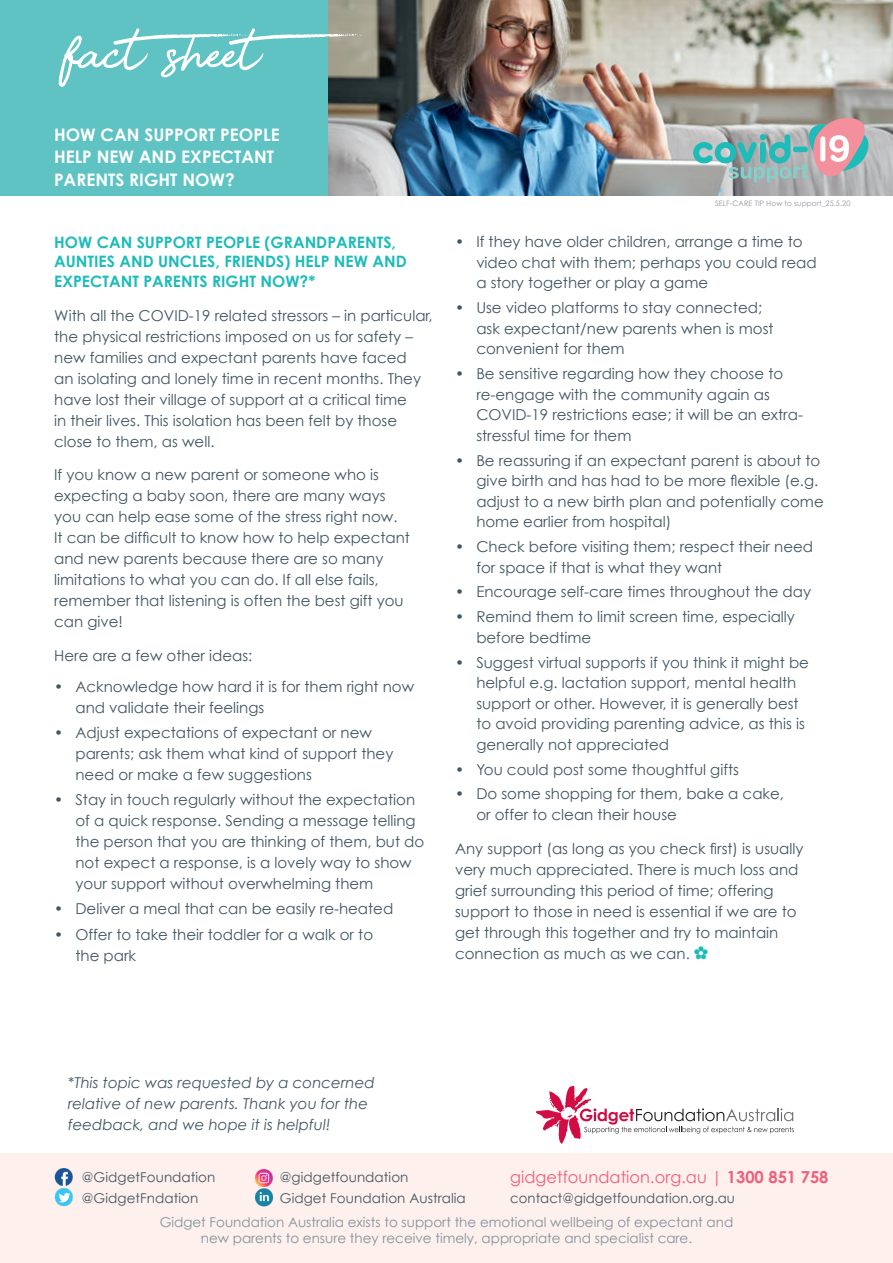
<style>
.page{position:relative;width:893px;height:1263px;background:#fff}
.page>*{position:absolute;margin:0;border:0;box-sizing:border-box;transform-origin:0 0}
._1_Bodytext{font:84px "Beauty";color:#fff}
.Heading_Main{font:700 17.25px/22.5px "Century Gothic";color:#fff}
.t1{font:16.5px "Century Gothic";letter-spacing:.005em;color:#f05e7b}
.Heading_1{font:700 15.75px/19.5px "Century Gothic";color:#1dbcb8}
.BodyText_FOSB{font:15px/21px "Century Gothic";color:#425561}
.BodyText_FOSB-2{font:italic 15px/21px "Century Gothic";color:#425561}
.t2{font:13.5px/16.5px "Century Gothic";color:#81939e;text-align:center}
._1_Bodytext-2{font:13.5px "Century Gothic";letter-spacing:.005em;color:#425561}
.BodyText_FO{font:7.5px "Century Gothic";letter-spacing:.01em;color:#939598}
.s1{font-style:normal}
.s2{font-weight:700}
</style>
<div class="page">
<img style="left:327px;top:0;width:566px;height:196px">
<div style="left:0;top:0;width:327px;height:196px;background:#5ec3c2"></div>
<div style="left:0;top:1153px;width:893px;height:110px;background:#fef0ec"></div>
<svg style="left:536px;top:1086px;width:258px;height:58px"></svg>
<img style="left:54px;top:1168px;width:19px;height:39px">
<img style="left:255px;top:1169px;width:18px;height:38px">
<svg style="left:693px;top:118px;width:175px;height:65px;background:#a4b1b1"></svg>
<p class="_1_Bodytext" style="left:65px;top:22px;width:314px">factsheet</p>
<p class="Heading_Main" style="left:54px;top:123px;width:227px">HOW CAN SUPPORT PEOPLE<br>HELP NEW AND EXPECTANT<br>PARENTS RIGHT NOW?</p>
<p class="Heading_1" style="left:54px;top:232px;width:354px">HOW CAN SUPPORT PEOPLE (GRANDPARENTS,<br>AUNTIES AND UNCLES, FRIENDS) HELP NEW AND<br>EXPECTANT PARENTS RIGHT NOW?*</p>
<p class="BodyText_FOSB" style="left:54px;top:304px;width:380px">With all the COVID-19 related stressors – in particular, the physical restrictions imposed on us for safety – new families and expectant parents have faced<br>an isolating and lonely time in recent months. They have lost their village of support at a critical time<br>in their lives. This isolation has been felt by those close to them, as well.</p>
<p class="BodyText_FOSB" style="left:54px;top:464px;width:357px">If you know a new parent or someone who is expecting a baby soon, there are many ways you can help ease some of the stress right now.<br>It can be difficult to know how to help expectant and new parents because there are so many limitations to what you can do. If all else fails, remember that listening is often the best gift you can give!</p>
<p class="BodyText_FOSB" style="left:54px;top:645px;width:200px">Here are a few other ideas:</p>
<p class="BodyText_FOSB" style="left:75px;top:675px;width:340px;text-indent:-21px">• Acknowledge how hard it is for them right now and validate their feelings</p>
<p class="BodyText_FOSB" style="left:75px;top:722px;width:319px;text-indent:-21px">• Adjust expectations of expectant or new parents; ask them what kind of support they need or make a few suggestions</p>
<p class="BodyText_FOSB" style="left:75px;top:789px;width:350px;text-indent:-21px">• Stay in touch regularly without the expectation of a quick response. Sending a message telling the person that you are thinking of them, but do not expect a response, is a lovely way to show your support without overwhelming them</p>
<p class="BodyText_FOSB" style="left:54px;top:898px;width:341px">• Deliver a meal that can be easily re-heated</p>
<p class="BodyText_FOSB" style="left:75px;top:923px;width:299px;text-indent:-21px">• Offer to take their toddler for a walk or to the park</p>
<p class="BodyText_FO" style="left:715px;top:198px;width:137px">SELF-CARE TIP How to support_25.5.20</p>
<p class="BodyText_FOSB" style="left:476px;top:231px;width:342px;line-height:20.5px;text-indent:-21px">• If they have older children, arrange a time to video chat with them; perhaps you could read a story together or play a game</p>
<p class="BodyText_FOSB" style="left:476px;top:297px;width:299px;line-height:20.5px;text-indent:-21px">• Use video platforms to stay connected; ask expectant/new parents when is most convenient for them</p>
<p class="BodyText_FOSB" style="left:476px;top:363px;width:328px;line-height:20.5px;text-indent:-21px">• Be sensitive regarding how they choose to re-engage with the community again as COVID-19 restrictions ease; it will be an extra&shy;stressful time for them</p>
<p class="BodyText_FOSB" style="left:476px;top:450px;width:349px;line-height:20.5px;text-indent:-21px">• Be reassuring if an expectant parent is about to give birth and has had to be more flexible (e.g. adjust to a new birth plan and potentially come home earlier from hospital)</p>
<p class="BodyText_FOSB" style="left:476px;top:536px;width:338px;line-height:20.5px;text-indent:-21px">• Check before visiting them; respect their need for space if that is what they want</p>
<p class="BodyText_FOSB" style="left:455px;top:581px;width:358px">• Encourage self-care times throughout the day</p>
<p class="BodyText_FOSB" style="left:476px;top:606px;width:320px;line-height:20.5px;text-indent:-21px">• Remind them to limit screen time, especially before bedtime</p>
<p class="BodyText_FOSB" style="left:476px;top:652px;width:334px;line-height:20.5px;text-indent:-21px">• Suggest virtual supports if you think it might be helpful e.g. lactation support, mental health support or other. However, it is generally best to avoid providing parenting advice, as this is generally not appreciated</p>
<p class="BodyText_FOSB" style="left:455px;top:758px;width:285px">• You could post some thoughtful gifts</p>
<p class="BodyText_FOSB" style="left:476px;top:783px;width:309px;line-height:20.5px;text-indent:-21px">• Do some shopping for them, bake a cake, or offer to clean their house</p>
<p class="BodyText_FOSB" style="left:455px;top:837px;width:350px">Any support (as long as you check first) is usually very much appreciated. There is much loss and grief surrounding this period of time; offering support to those in need is essential if we are to get through this together and try to maintain connection as much as we can.</p>
<p class="BodyText_FOSB-2" style="left:68px;top:1072px;width:308px"><span class="s1">*</span>This topic was requested by a concerned relative of new parents. Thank you for the feedback, and we hope it is helpful!</p>
<p class="t1" style="left:510px;top:1167px;width:320px">gidgetfoundation.org.au | <span class="s2">1300 851 758</span></p>
<p class="_1_Bodytext-2" style="left:510px;top:1190px;width:226px">contact@gidgetfoundation.org.au</p>
<p class="_1_Bodytext-2" style="left:82px;top:1169px;width:135px">@GidgetFoundation</p>
<p class="_1_Bodytext-2" style="left:280px;top:1169px;width:130px">@gidgetfoundation</p>
<p class="_1_Bodytext-2" style="left:82px;top:1190px;width:118px">@GidgetFndation</p>
<p class="_1_Bodytext-2" style="left:280px;top:1190px;width:187px">Gidget Foundation Australia</p>
<p class="t2" style="left:160px;top:1213px;width:575px">Gidget Foundation Australia exists to support the emotional wellbeing of expectant and new parents to ensure they receive timely, appropriate and specialist care.</p>
</div>
